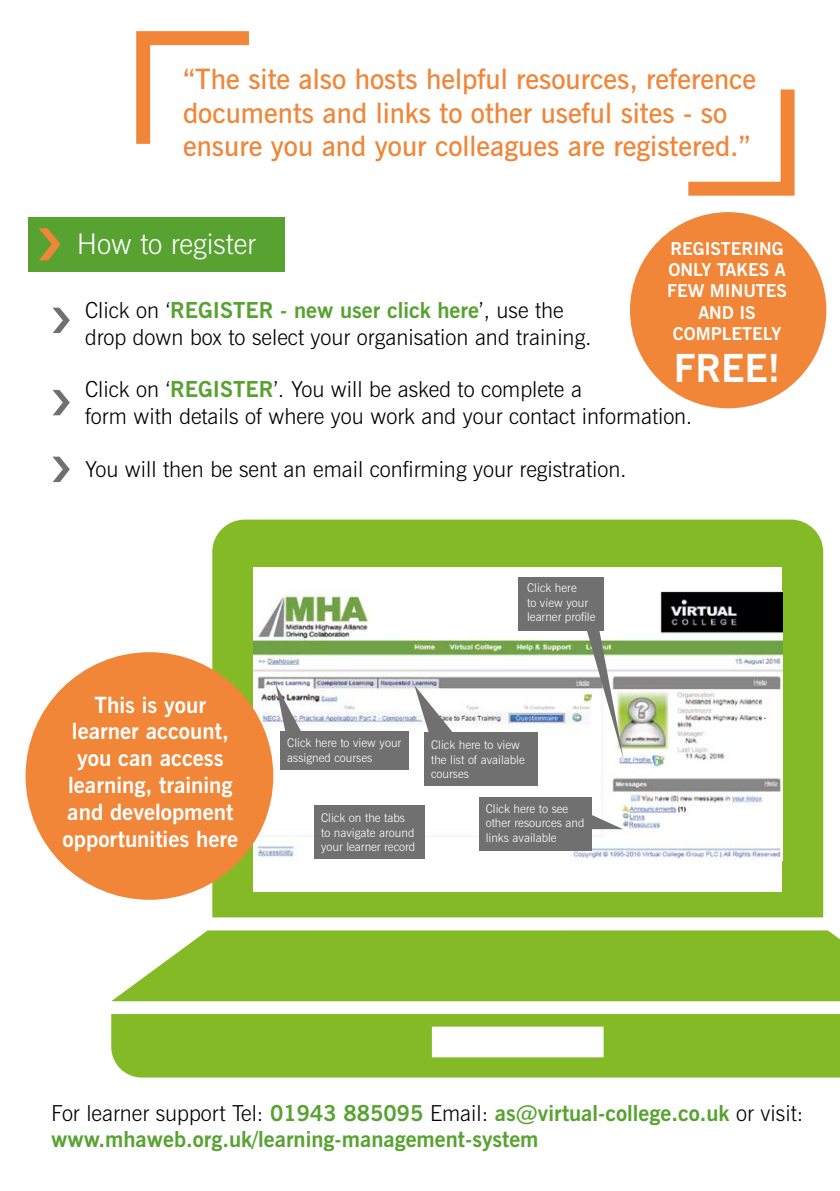
<style>
.page{position:relative;width:840px;height:1191px;background:#fff}
.page>*{position:absolute;margin:0;border:0;box-sizing:border-box;transform-origin:0 0}
.t1{font:700 38.6px "News Gothic BT";color:#fff}
.t2{font:300 28.4px "News Gothic BT";color:#fff}
.t3{font:600 28px/33.6px "News Gothic BT";color:#f18538}
.t4{font:700 22.4px/26.8px "News Gothic BT";color:#fff;text-align:center}
.t5{font:300 22px/26.4px "News Gothic BT";color:#000}
.t6{font:700 22px/26.4px "News Gothic BT";color:#58a231}
.t7{font:700 17.8px/21.2px "News Gothic BT";color:#fff;text-align:center}
.t8{font:300 12px/14.4px "News Gothic BT";color:#fff}
.s1{font-weight:700;color:#58a231}
.s2{font-weight:300;color:#000}
</style>
<div class="page">
<svg style="left:688px;top:89px;width:107px;height:107px"></svg>
<svg style="left:136px;top:31px;width:113px;height:113px"></svg>
<svg style="left:53px;top:308px;width:17px;height:25px"></svg>
<svg style="left:52px;top:390px;width:18px;height:25px"></svg>
<svg style="left:52px;top:456px;width:18px;height:26px"></svg>
<div style="left:28px;top:217px;width:257px;height:54px;background:#58a231"></div>
<svg style="left:39px;top:228px;width:22px;height:32px"></svg>
<svg style="left:111px;top:930px;width:728px;height:71px;background:#8cbf36"></svg>
<svg style="left:111px;top:1014px;width:728px;height:63px;background:#91c240"></svg>
<div style="left:212px;top:519px;width:610px;height:398px;background:#83ba26"></div>
<div style="left:253px;top:567px;width:528px;height:325px;background:#fff"></div>
<img style="left:253px;top:591px;width:528px;height:269px">
<div style="left:26px;top:652px;width:247px;height:247px;background:#f18538;border-radius:50%"></div>
<div style="left:629px;top:212px;width:196px;height:196px;background:#f18538;border-radius:50%"></div>
<div style="left:424px;top:732px;width:113px;height:54px;background:#707070"></div>
<div style="left:280px;top:731px;width:128px;height:39px;background:#707070"></div>
<div style="left:518px;top:577px;width:85px;height:53px;background:#707070"></div>
<div style="left:314px;top:805px;width:110px;height:53px;background:#707070"></div>
<svg style="left:591px;top:812px;width:31px;height:17px"></svg>
<svg style="left:276px;top:684px;width:27px;height:51px"></svg>
<svg style="left:414px;top:685px;width:40px;height:50px"></svg>
<svg style="left:585px;top:627px;width:38px;height:132px"></svg>
<div style="left:478px;top:797px;width:113px;height:53px;background:#707070"></div>
<p class="t3" style="left:183px;top:62px;width:574px">“The site also hosts helpful resources, reference documents and links to other useful sites - so ensure you and your colleagues are registered.”</p>
<p class="t2" style="left:77px;top:227px;width:181px">How to register</p>
<p class="t7" style="left:666px;top:238px;width:121px">REGISTERING<br>ONLY TAKES A<br>FEW MINUTES<br>AND IS<br>COMPLETELY</p>
<h1 class="t1" style="left:673px;top:345px;width:108px">FREE!</h1>
<p class="t5" style="left:85px;top:297px;width:508px">Click on ‘<span class="s1">REGISTER - new user click here</span>’, use the drop down box to select your organisation and training.</p>
<p class="t5" style="left:85px;top:376px;width:608px">Click on ‘<span class="s1">REGISTER</span>’. You will be asked to complete a<br>form with details of where you work and your contact information.</p>
<p class="t5" style="left:85px;top:455px;width:542px">You will then be sent an email confirming your registration.</p>
<p class="t4" style="left:63px;top:691px;width:177px">This is your learner account, you can access learning, training and development opportunities here</p>
<p class="t8" style="left:527px;top:581px;width:70px">Click here<br>to view your learner profile</p>
<p class="t8" style="left:287px;top:735px;width:115px">Click here to view your assigned courses</p>
<p class="t8" style="left:431px;top:738px;width:95px">Click here to view the list of available courses</p>
<p class="t8" style="left:321px;top:810px;width:96px">Click on the tabs to navigate around your learner record</p>
<p class="t8" style="left:485px;top:801px;width:100px">Click here to see other resources and links available</p>
<p class="t6" style="left:51px;top:1099px;width:753px"><span class="s2">For learner support Tel:</span> 01943 885095 <span class="s2">Email:</span> as@virtual-college.co.uk <span class="s2">or visit: </span>www.mhaweb.org.uk/learning-management-system</p>
</div>
